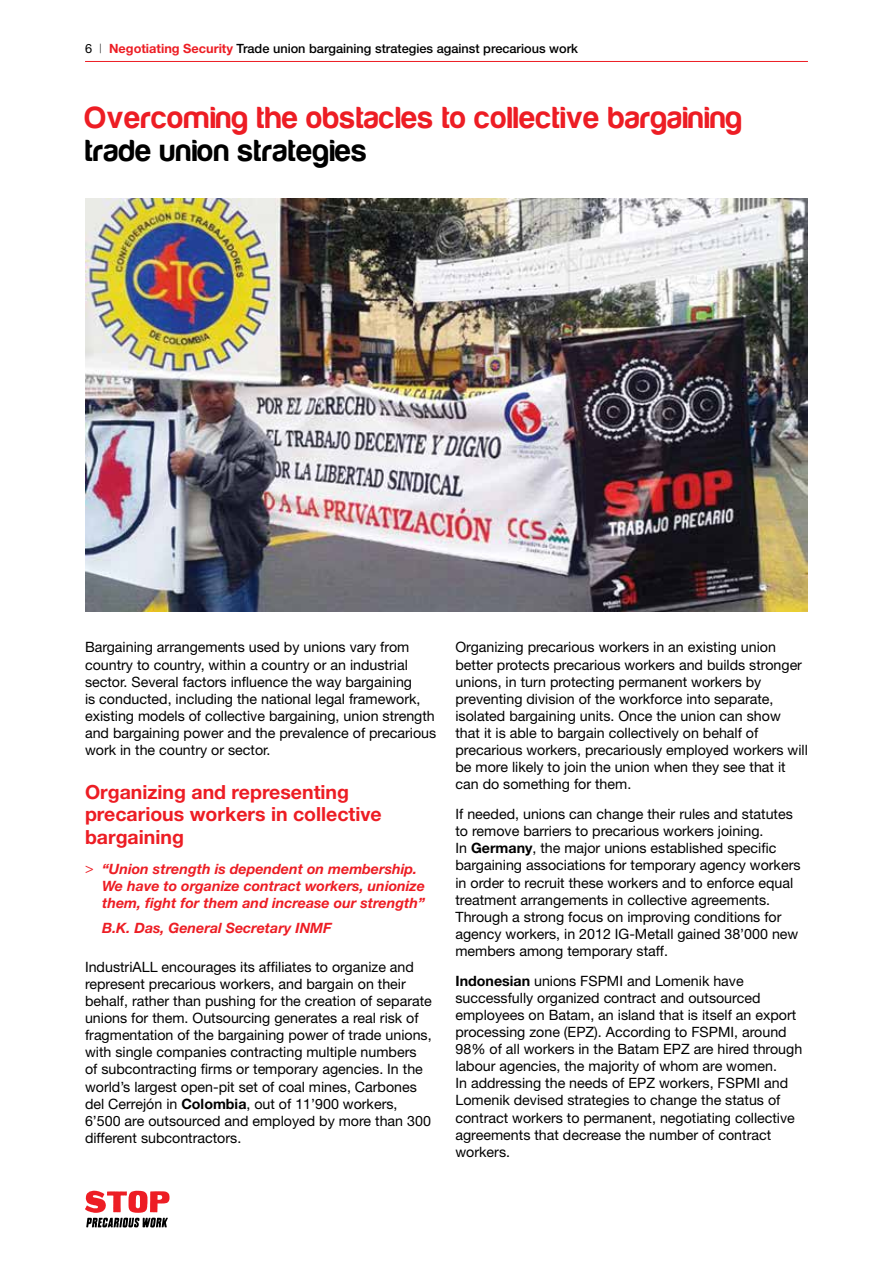
<style>
.page{position:relative;width:893px;height:1263px;background:#fff}
.page>*{position:absolute;margin:0;border:0;box-sizing:border-box;transform-origin:0 0}
.t1{font:31.5px "Harabara";letter-spacing:.03em;color:#ed1d24}
.t2{font:31.5px "Harabara";letter-spacing:.03em;color:#000}
.t3{font:700 19.5px/22.5px "Helvetica Neue";color:#ed1d24}
.t4{font:14.25px/17.1px "Helvetica Neue";color:#000}
.t5{font:italic 700 14.25px/17.1px "Helvetica Neue";color:#ed1d24}
.t6{font:500 12.75px "Helvetica Neue";color:#000}
.s1{font-weight:400}
.s2{font-weight:100}
.s3{font-weight:700;color:#ed1d24}
.s4{font-weight:400;font-style:normal}
.s5{font-weight:700}
</style>
<div class="page">
<hr style="left:85px;top:61px;width:723px;height:1px;background:#ed1d24">
<svg style="left:85px;top:1191px;width:85px;height:36px"></svg>
<img style="left:85px;top:199px;width:723px;height:412px">
<p class="t6" style="left:85px;top:40px;width:494px"><span class="s1">6</span> <span class="s2">|</span> <span class="s3">Negotiating Security</span> Trade union bargaining strategies against precarious work</p>
<h1 class="t1" style="left:85px;top:101px;width:658px">Overcoming the obstacles to collective bargaining</h1>
<h1 class="t2" style="left:85px;top:134px;width:283px">trade union strategies</h1>
<p class="t4" style="left:85px;top:639px;width:353px">Bargaining arrangements used by unions vary from country to country, within a country or an industrial sector. Several factors influence the way bargaining<br>is conducted, including the national legal framework, existing models of collective bargaining, union strength and bargaining power and the prevalence of precarious work in the country or sector.</p>
<h2 class="t3" style="left:85px;top:780px;width:298px">Organizing and representing precarious workers in collective bargaining</h2>
<p class="t5" style="left:102px;top:860px;width:324px;text-indent:-17px"><span class="s4">&gt;</span> “Union strength is dependent on membership.<br>We have to organize contract workers, unionize them, fight for them and increase our strength”</p>
<p class="t5" style="left:102px;top:919px;width:231px">B.K. Das, General Secretary INMF</p>
<p class="t4" style="left:85px;top:958px;width:348px">IndustriALL encourages its affiliates to organize and represent precarious workers, and bargain on their behalf, rather than pushing for the creation of separate unions for them. Outsourcing generates a real risk of fragmentation of the bargaining power of trade unions, with single companies contracting multiple numbers of subcontracting firms or temporary agencies. In the world’s largest open-pit set of coal mines, Carbones del Cerrejón in <span class="s5">Colombia</span>, out of 11’900 workers, 6’500 are outsourced and employed by more than 300 different subcontractors.</p>
<p class="t4" style="left:455px;top:639px;width:354px">Organizing precarious workers in an existing union better protects precarious workers and builds stronger unions, in turn protecting permanent workers by preventing division of the workforce into separate, isolated bargaining units. Once the union can show that it is able to bargain collectively on behalf of precarious workers, precariously employed workers will be more likely to join the union when they see that it can do something for them.</p>
<p class="t4" style="left:455px;top:805px;width:347px">If needed, unions can change their rules and statutes to remove barriers to precarious workers joining.<br>In <span class="s5">Germany</span>, the major unions established specific bargaining associations for temporary agency workers in order to recruit these workers and to enforce equal treatment arrangements in collective agreements.<br>Through a strong focus on improving conditions for agency workers, in 2012 IG-Metall gained 38’000 new members among temporary staff.</p>
<p class="t4" style="left:455px;top:972px;width:348px"><span class="s5">Indonesian</span> unions FSPMI and Lomenik have successfully organized contract and outsourced employees on Batam, an island that is itself an export processing zone (EPZ). According to FSPMI, around 98% of all workers in the Batam EPZ are hired through labour agencies, the majority of whom are women.<br>In addressing the needs of EPZ workers, FSPMI and Lomenik devised strategies to change the status of contract workers to permanent, negotiating collective agreements that decrease the number of contract workers.</p>
</div>
